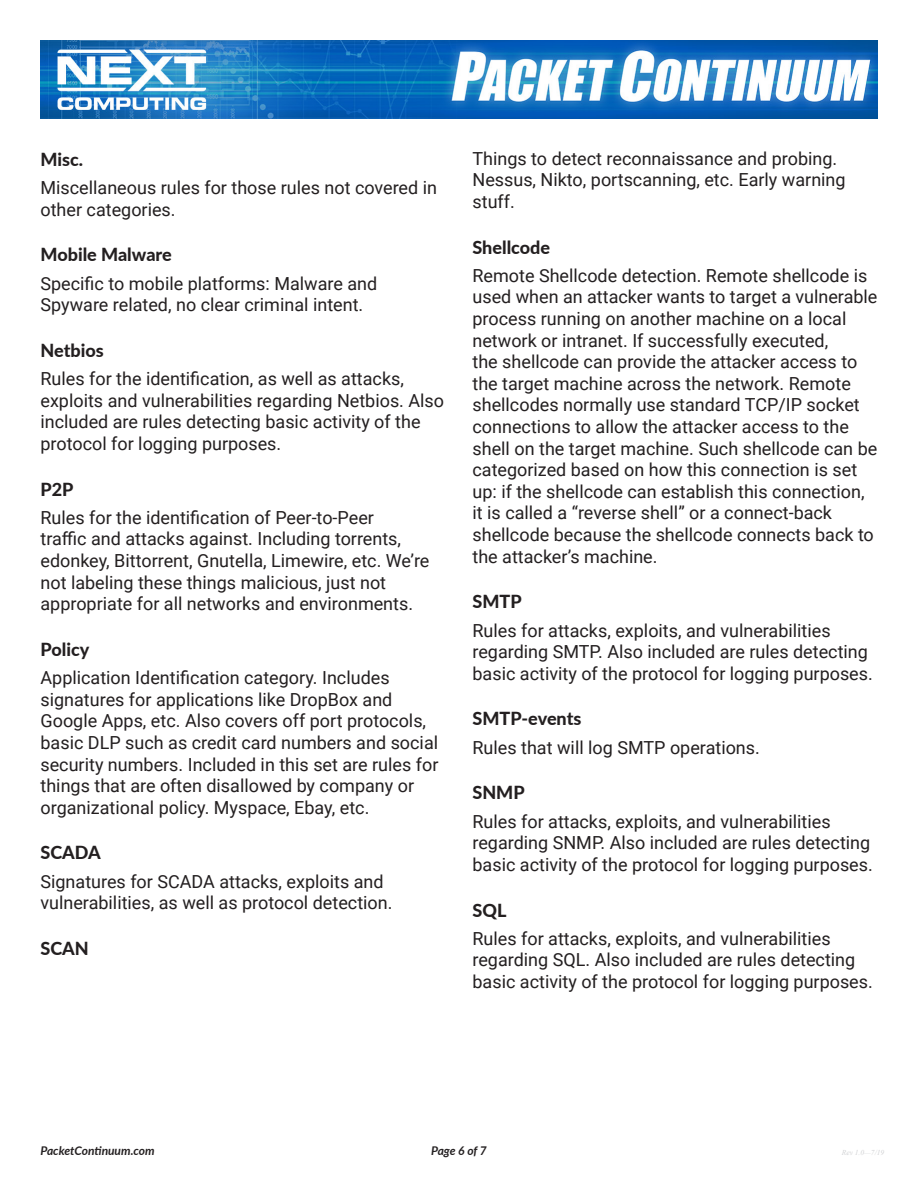
<style>
.page{position:relative;width:918px;height:1188px;background:#fff}
.page>*{position:absolute;margin:0;border:0;box-sizing:border-box;transform-origin:0 0}
.Body_Copy{font:18px/21.6px "Roboto";color:#231f20}
.Feature_Sub-Header{font:800 18px "Lato";color:#231f20}
.t1{font:italic 700 12px "Lato";letter-spacing:-.005em;color:#231f20}
.t2{font:italic 7.5px "Times New Roman";color:#d1d2d4}
</style>
<div class="page">
<img style="left:40px;top:40px;width:838px;height:79px">
<p class="Feature_Sub-Header" style="left:40px;top:146px;width:44px">Misc.</p>
<p class="Body_Copy" style="left:40px;top:176px;width:398px">Miscellaneous rules for those rules not covered in other categories.</p>
<p class="Feature_Sub-Header" style="left:40px;top:241px;width:133px">Mobile Malware</p>
<p class="Body_Copy" style="left:40px;top:272px;width:338px">Specific to mobile platforms: Malware and<br>Spyware related, no clear criminal intent.</p>
<p class="Feature_Sub-Header" style="left:40px;top:337px;width:65px">Netbios</p>
<p class="Body_Copy" style="left:40px;top:367px;width:405px">Rules for the identification, as well as attacks, exploits and vulnerabilities regarding Netbios. Also included are rules detecting basic activity of the protocol for logging purposes.</p>
<p class="Feature_Sub-Header" style="left:40px;top:476px;width:35px">P2P</p>
<p class="Body_Copy" style="left:40px;top:506px;width:390px">Rules for the identification of Peer-to-Peer<br>traffic and attacks against. Including torrents, edonkey, Bittorrent, Gnutella, Limewire, etc. We’re not labeling these things malicious, just not appropriate for all networks and environments.</p>
<p class="Feature_Sub-Header" style="left:40px;top:636px;width:50px">Policy</p>
<p class="Body_Copy" style="left:40px;top:666px;width:399px">Application Identification category. Includes signatures for applications like DropBox and Google Apps, etc. Also covers off port protocols, basic DLP such as credit card numbers and social security numbers. Included in this set are rules for things that are often disallowed by company or organizational policy. Myspace, Ebay, etc.</p>
<p class="Feature_Sub-Header" style="left:40px;top:840px;width:62px">SCADA</p>
<p class="Body_Copy" style="left:40px;top:870px;width:354px">Signatures for SCADA attacks, exploits and vulnerabilities, as well as protocol detection.</p>
<p class="Feature_Sub-Header" style="left:40px;top:935px;width:50px">SCAN</p>
<p class="Body_Copy" style="left:472px;top:147px;width:375px">Things to detect reconnaissance and probing.<br>Nessus, Nikto, portscanning, etc. Early warning stuff.</p>
<p class="Feature_Sub-Header" style="left:472px;top:234px;width:79px">Shellcode</p>
<p class="Body_Copy" style="left:472px;top:264px;width:407px">Remote Shellcode detection. Remote shellcode is used when an attacker wants to target a vulnerable process running on another machine on a local network or intranet. If successfully executed,<br>the shellcode can provide the attacker access to the target machine across the network. Remote shellcodes normally use standard TCP/IP socket connections to allow the attacker access to the shell on the target machine. Such shellcode can be categorized based on how this connection is set up: if the shellcode can establish this connection, it is called a “reverse shell” or a connect-back shellcode because the shellcode connects back to the attacker’s machine.</p>
<p class="Feature_Sub-Header" style="left:472px;top:588px;width:51px">SMTP</p>
<p class="Body_Copy" style="left:472px;top:619px;width:402px">Rules for attacks, exploits, and vulnerabilities regarding SMTP. Also included are rules detecting basic activity of the protocol for logging purposes.</p>
<p class="Feature_Sub-Header" style="left:472px;top:705px;width:110px">SMTP-events</p>
<p class="Body_Copy" style="left:472px;top:736px;width:289px">Rules that will log SMTP operations.</p>
<p class="Feature_Sub-Header" style="left:472px;top:779px;width:54px">SNMP</p>
<p class="Body_Copy" style="left:472px;top:810px;width:402px">Rules for attacks, exploits, and vulnerabilities regarding SNMP. Also included are rules detecting basic activity of the protocol for logging purposes.</p>
<p class="Feature_Sub-Header" style="left:472px;top:897px;width:35px">SQL</p>
<p class="Body_Copy" style="left:472px;top:927px;width:402px">Rules for attacks, exploits, and vulnerabilities regarding SQL. Also included are rules detecting basic activity of the protocol for logging purposes.</p>
<p class="t1" style="left:40px;top:1142px;width:116px">PacketContinuum.com</p>
<p class="t1" style="left:431px;top:1142px;width:57px">Page 6 of 7</p>
<p class="t2" style="left:842px;top:1147px;width:44px">Rev 1.0—7/19</p>
</div>
